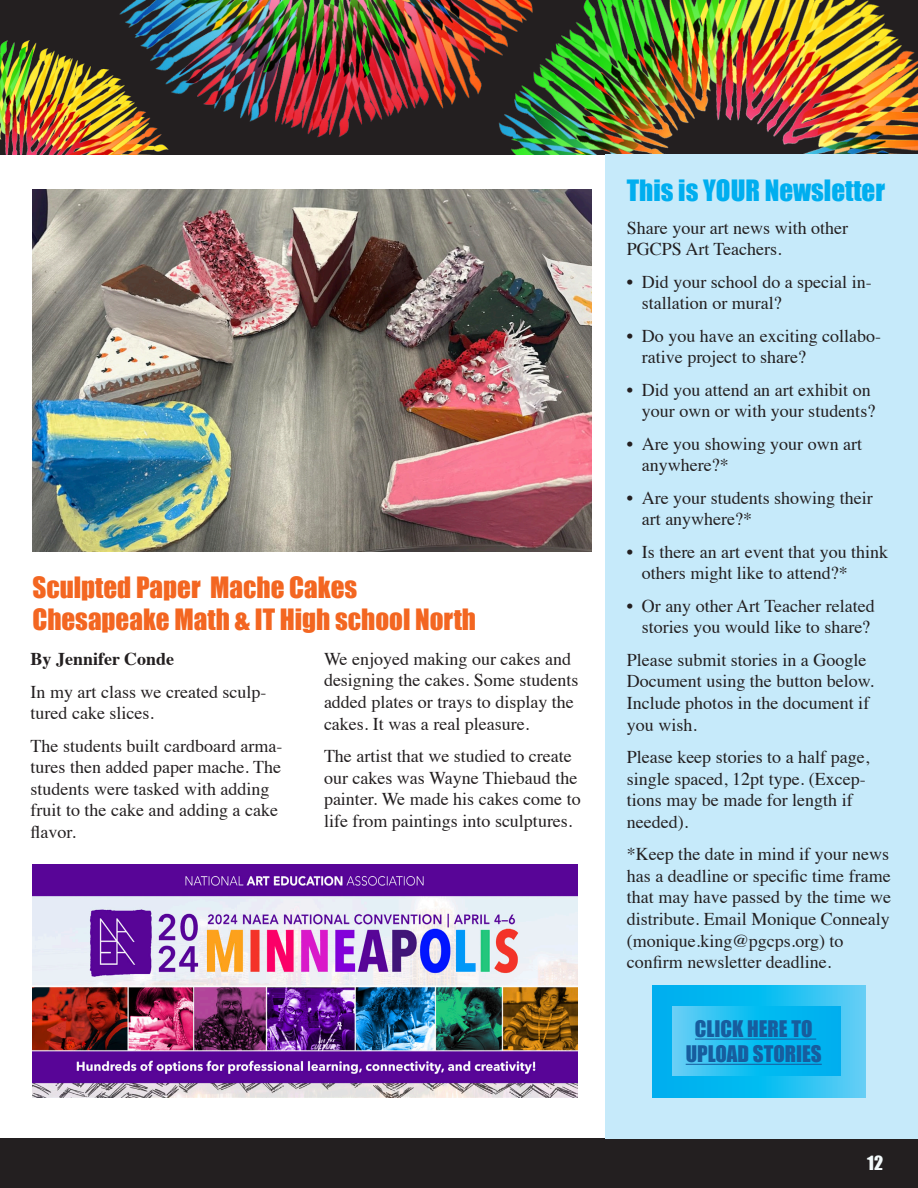
<style>
.page{position:relative;width:918px;height:1188px;background:#fff}
.page>*{position:absolute;margin:0;border:0;box-sizing:border-box;transform-origin:0 0}
.Header_After_Front_Story{font:27px/32.4px "Impact";color:#f36621}
.Header_After_Front_Story-2{font:27px "Impact";color:#00aeef}
.Header_After_Front_Story-3{font:21px/25.2px "Impact";color:#175d9e;text-align:center}
.Body_Copy{font:18px/21.6px "Times";color:#231f20}
.By_Line{font:700 18px "Times";color:#231f20}
.Page_Numbers{font:18px "Impact";color:#f3fafb}
</style>
<div class="page">
<div style="left:0;top:1139px;width:918px;height:49px;background:#231f20"></div>
<div style="left:0;top:0;width:918px;height:154px;background:#231f20"></div>
<img style="left:0;top:40px;width:169px;height:114px">
<img style="left:511px;top:0;width:407px;height:154px">
<img style="left:75px;top:0;width:492px;height:145px">
<div style="left:606px;top:154px;width:312px;height:985px;background:#c6eafa"></div>
<svg style="left:652px;top:986px;width:214px;height:111px;background:#20bdf1"></svg>
<svg style="left:673px;top:1006px;width:167px;height:70px;background:#1bbcf1"></svg>
<hr style="left:695px;top:1039px;width:121px;height:1px;background:#175d9e">
<hr style="left:686px;top:1064px;width:136px;height:1px;background:#175d9e">
<img style="left:32px;top:189px;width:560px;height:363px">
<img style="left:32px;top:864px;width:545px;height:233px">
<p class="Header_After_Front_Story" style="left:32px;top:570px;width:445px">Sculpted Paper Mache Cakes<br>Chesapeake Math &amp; IT High school North</p>
<p class="Body_Copy" style="left:324px;top:646px;width:256px">We enjoyed making our cakes and designing the cakes. Some students added plates or trays to display the cakes. It was a real pleasure.</p>
<p class="Body_Copy" style="left:324px;top:744px;width:258px">The artist that we studied to create our cakes was Wayne Thiebaud the painter. We made his cakes come to life from paintings into sculptures.</p>
<p class="By_Line" style="left:31px;top:642px;width:145px">By Jennifer Conde</p>
<p class="Body_Copy" style="left:31px;top:679px;width:237px">In my art class we created sculp&shy;tured cake slices.</p>
<p class="Body_Copy" style="left:31px;top:733px;width:253px">The students built cardboard arma&shy;tures then added paper mache. The students were tasked with adding fruit to the cake and adding a cake flavor.</p>
<p class="Header_After_Front_Story-2" style="left:627px;top:170px;width:260px">This is YOUR Newsletter</p>
<p class="Body_Copy" style="left:627px;top:215px;width:223px">Share your art news with other<br>PGCPS Art Teachers.</p>
<p class="Body_Copy" style="left:642px;top:269px;width:231px;text-indent:-15px">• Did your school do a special in&shy;stallation or mural?</p>
<p class="Body_Copy" style="left:642px;top:323px;width:241px;text-indent:-15px">• Do you have an exciting collabo&shy;rative project to share?</p>
<p class="Body_Copy" style="left:627px;top:377px;width:250px;text-align:right">• Did you attend an art exhibit on your own or with your students?</p>
<p class="Body_Copy" style="left:642px;top:431px;width:222px;text-indent:-15px">• Are you showing your own art anywhere?*</p>
<p class="Body_Copy" style="left:642px;top:485px;width:232px;text-indent:-15px">• Are your students showing their art anywhere?*</p>
<p class="Body_Copy" style="left:642px;top:539px;width:248px;text-indent:-15px">• Is there an art event that you think others might like to attend?*</p>
<p class="Body_Copy" style="left:627px;top:593px;width:249px;text-align:center">• Or any other Art Teacher related stories you would like to share?</p>
<p class="Body_Copy" style="left:627px;top:647px;width:249px">Please submit stories in a Google<br>Document using the button below.<br>Include photos in the document if you wish.</p>
<p class="Body_Copy" style="left:627px;top:745px;width:244px">Please keep stories to a half page, single spaced, 12pt type. (Excep&shy;tions may be made for length if needed).</p>
<p class="Body_Copy" style="left:627px;top:842px;width:266px">*Keep the date in mind if your news has a deadline or specific time frame that may have passed by the time we distribute. Email Monique Connealy (monique.king@pgcps.org) to confirm newsletter deadline.</p>
<p class="Header_After_Front_Story-3" style="left:686px;top:1016px;width:138px">CLICK HERE TO<br>UPLOAD STORIES</p>
<p class="Page_Numbers" style="left:867px;top:1149px;width:17px">12</p>
</div>
